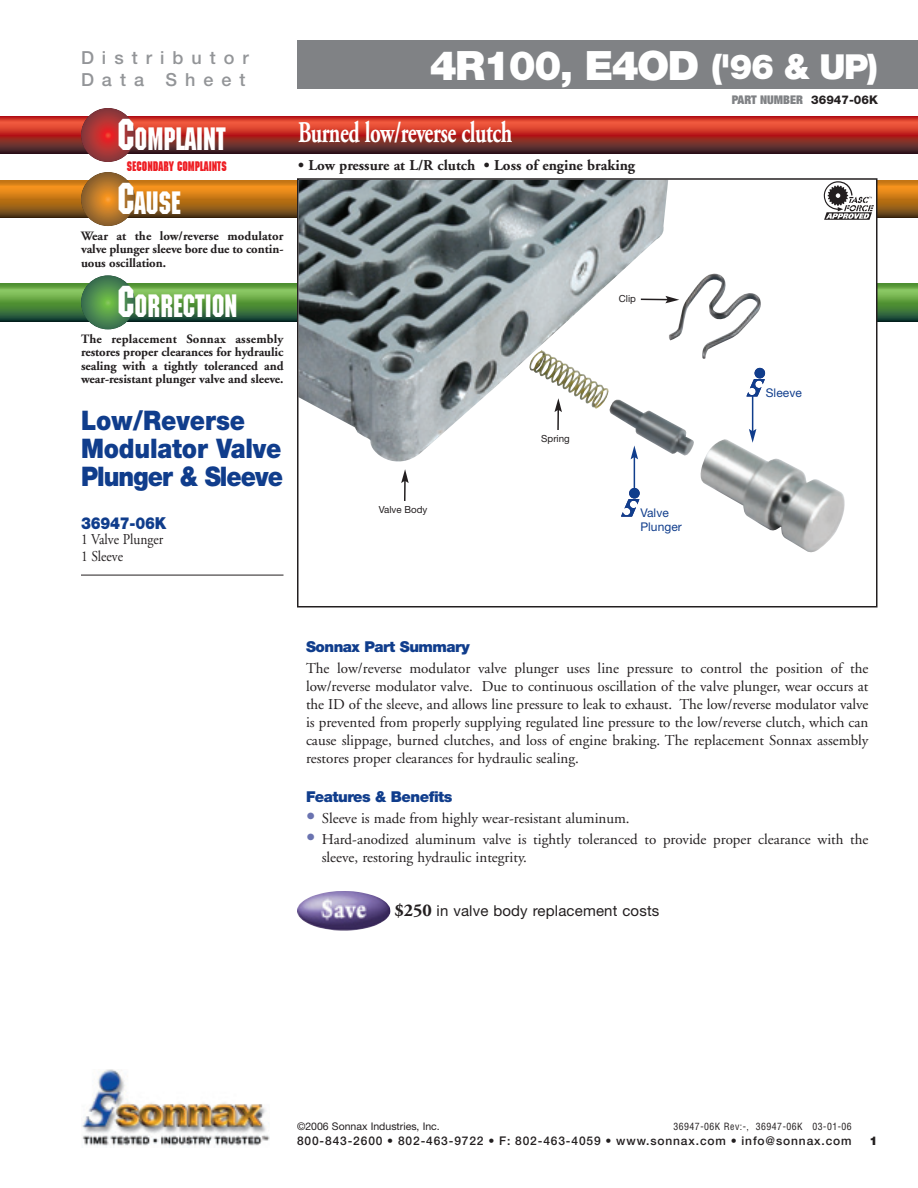
<style>
.page{position:relative;width:918px;height:1188px;background:#fff}
.page>*{position:absolute;margin:0;border:0;box-sizing:border-box;transform-origin:0 0}
.t1{font:900 40.5px "Helvetica Neue";letter-spacing:-.04em;color:#fff}
.t2{font:31.5px "Machine";color:#fff;scale:.85 1}
.t3{font:700 30px "Adobe Garamond";letter-spacing:-.02em;color:#fff;scale:.7 1}
.t4{font:900 27px/27.8px "Helvetica Neue";letter-spacing:-.005em;color:#103d8c;scale:.9 1}
.t5{font:500 18px/21.6px "Helvetica Neue";letter-spacing:.445em;color:#939598}
.t6{font:900 16.5px "Helvetica Neue";letter-spacing:-.015em;color:#103d8c;scale:.9 1}
.t7{font:15px/18px "Adobe Garamond";color:#231f20;text-align:justify}
.t8{font:700 15px "Adobe Garamond";color:#231f20}
.t9{font:900 15px "Helvetica Neue";letter-spacing:-.035em;color:#103d8c}
.t10{font:15px "Helvetica Neue";letter-spacing:.01em;color:#231f20}
.t11{font:15px/17.1px "Adobe Garamond";color:#231f20;scale:.9 1}
.t12{font:700 13.5px "Machine";color:#ee1d23;scale:.85 1}
.t13{font:700 12.75px/13.5px "Adobe Garamond";letter-spacing:-.005em;color:#231f20;text-align:justify}
.t14{font:500 12px "Helvetica Neue";letter-spacing:.07em;color:#231f20}
.t15{font:900 expanded 12px "Helvetica Neue";color:#808285}
.t16{font:12px/13.5px "Helvetica Neue";letter-spacing:.005em;color:#103d8c}
.t17{font:900 12px "Helvetica Neue";color:#231f20}
.t18{font:10.5px "Helvetica Neue";color:#231f20}
.t19{font:condensed 9.75px "Helvetica";letter-spacing:.05em;color:#231f20}
.t20{font:9.75px "Helvetica Neue";color:#231f20}
.s1{font-size:34.5px}
.s2{font-weight:800;font-stretch:normal;color:#231f20}
.s3{font-size:43.5px}
.s4{font-size:24px;color:#6a73b0}
.s5{font-family:"Adobe Garamond";font-weight:700;font-size:18px}
</style>
<div class="page">
<hr style="left:81px;top:575px;width:203px;height:1px;background:#231f20">
<svg style="left:0;top:284px;width:918px;height:37px;background:#528c41"></svg>
<svg style="left:81px;top:275px;width:54px;height:54px;background:#4c894e"></svg>
<svg style="left:0;top:180px;width:918px;height:38px;background:#b06c17"></svg>
<svg style="left:81px;top:172px;width:54px;height:54px;background:#ac712a"></svg>
<div style="left:298px;top:179px;width:579px;height:428px;background:#fff"></div>
<img style="left:300px;top:181px;width:368px;height:282px">
<div style="left:297px;top:178px;width:581px;height:430px;border:2px solid #231f20"></div>
<div style="left:297px;top:40px;width:581px;height:49px;background:#808285"></div>
<div style="left:878px;top:40px;width:40px;height:49px;background:#808285"></div>
<img style="left:82px;top:1069px;width:188px;height:78px">
<svg style="left:0;top:116px;width:918px;height:38px;background:#a23028"></svg>
<svg style="left:81px;top:108px;width:54px;height:54px;background:#a73435"></svg>
<svg style="left:554px;top:128px;width:8px;height:304px"></svg>
<svg style="left:641px;top:296px;width:28px;height:7px"></svg>
<svg style="left:824px;top:181px;width:50px;height:39px"></svg>
<svg style="left:747px;top:379px;width:18px;height:18px"></svg>
<div style="left:755px;top:368px;width:10px;height:10px;background:#103d8c;border-radius:50%"></div>
<svg style="left:621px;top:499px;width:19px;height:18px"></svg>
<div style="left:629px;top:488px;width:11px;height:11px;background:#103d8c;border-radius:50%"></div>
<hr style="left:634px;top:457px;width:1px;height:39px;background:#103d8c">
<svg style="left:631px;top:457px;width:7px;height:2px"></svg>
<hr style="left:752px;top:396px;width:1px;height:36px;background:#103d8c">
<svg style="left:749px;top:429px;width:7px;height:10px"></svg>
<img style="left:297px;top:891px;width:94px;height:40px">
<img style="left:529px;top:350px;width:81px;height:59px">
<img style="left:609px;top:400px;width:85px;height:57px">
<img style="left:700px;top:439px;width:145px;height:114px">
<img style="left:669px;top:273px;width:92px;height:86px">
<svg style="left:401px;top:199px;width:8px;height:302px;background:#8c9497"></svg>
<p class="t5" style="left:81px;top:49px;width:169px">Distributor<br>Data Sheet</p>
<h1 class="t1" style="left:430px;top:51px;width:450px">4R100, E4OD <span class="s1">('96 &amp; UP)</span></h1>
<p class="t15" style="left:732px;top:96px;width:148px">PART NUMBER <span class="s2">36947-06K</span></p>
<h2 class="t2" style="left:118px;top:121px;width:129px"><span class="s3">C</span>OMPLAINT</h2>
<h3 class="t3" style="left:298px;top:120px;width:307px">Burned low/reverse clutch</h3>
<p class="t12" style="left:127px;top:158px;width:119px">SECONDARY COMPLAINTs</p>
<p class="t8" style="left:298px;top:159px;width:338px">• Low pressure at L/R clutch • Loss of engine braking</p>
<h2 class="t2" style="left:118px;top:185px;width:76px"><span class="s3">C</span>AUSE</h2>
<p class="t13" style="left:81px;top:230px;width:204px">Wear at the low/reverse modulator valve plunger sleeve bore due to contin&shy;uous oscillation.</p>
<h2 class="t2" style="left:118px;top:288px;width:142px"><span class="s3">C</span>ORRECTION</h2>
<p class="t13" style="left:81px;top:333px;width:204px">The replacement Sonnax assembly restores proper clearances for hydraulic sealing with a tightly toleranced and wear-resistant plunger valve and sleeve.</p>
<h3 class="t4" style="left:81px;top:409px;width:226px">Low/Reverse<br>Modulator Valve<br>Plunger &amp; Sleeve</h3>
<p class="t6" style="left:81px;top:517px;width:96px">36947-06K</p>
<p class="t11" style="left:81px;top:532px;width:93px">1 Valve Plunger<br>1 Sleeve</p>
<p class="t20" style="left:379px;top:506px;width:50px">Valve Body</p>
<p class="t20" style="left:619px;top:295px;width:19px">Clip</p>
<p class="t20" style="left:541px;top:435px;width:30px">Spring</p>
<p class="t16" style="left:640px;top:507px;width:43px">Valve<br>Plunger</p>
<p class="t16" style="left:766px;top:387px;width:38px">Sleeve</p>
<p class="t9" style="left:306px;top:641px;width:165px">Sonnax Part Summary</p>
<p class="t7" style="left:306px;top:660px;width:564px">The low/reverse modulator valve plunger uses line pressure to control the position of the low/reverse modulator valve. Due to continuous oscillation of the valve plunger, wear occurs at the ID of the sleeve, and allows line pressure to leak to exhaust. The low/reverse modulator valve is prevented from properly supplying regulated line pressure to the low/reverse clutch, which can cause slippage, burned clutches, and loss of engine braking. The replacement Sonnax assembly restores proper clearances for hydraulic sealing.</p>
<p class="t9" style="left:306px;top:791px;width:148px">Features &amp; Benefits</p>
<p class="t7" style="left:306px;top:810px;width:325px"><span class="s4">•</span> Sleeve is made from highly wear-resistant aluminum.</p>
<p class="t7" style="left:322px;top:831px;width:548px;text-indent:-16px"><span class="s4">•</span> Hard-anodized aluminum valve is tightly toleranced to provide proper clearance with the sleeve, restoring hydraulic integrity.</p>
<p class="t10" style="left:394px;top:906px;width:266px"><span class="s5">$250</span> in valve body replacement costs</p>
<p class="t18" style="left:297px;top:1123px;width:144px">©2006 Sonnax Industries, Inc.</p>
<p class="t19" style="left:674px;top:1123px;width:180px">36947-06K Rev:-, 36947-06K 03-01-06</p>
<p class="t14" style="left:297px;top:1137px;width:556px">800-843-2600 • 802-463-9722 • F: 802-463-4059 • www.sonnax.com • info@sonnax.com</p>
<p class="t17" style="left:870px;top:1137px;width:10px">1</p>
</div>
